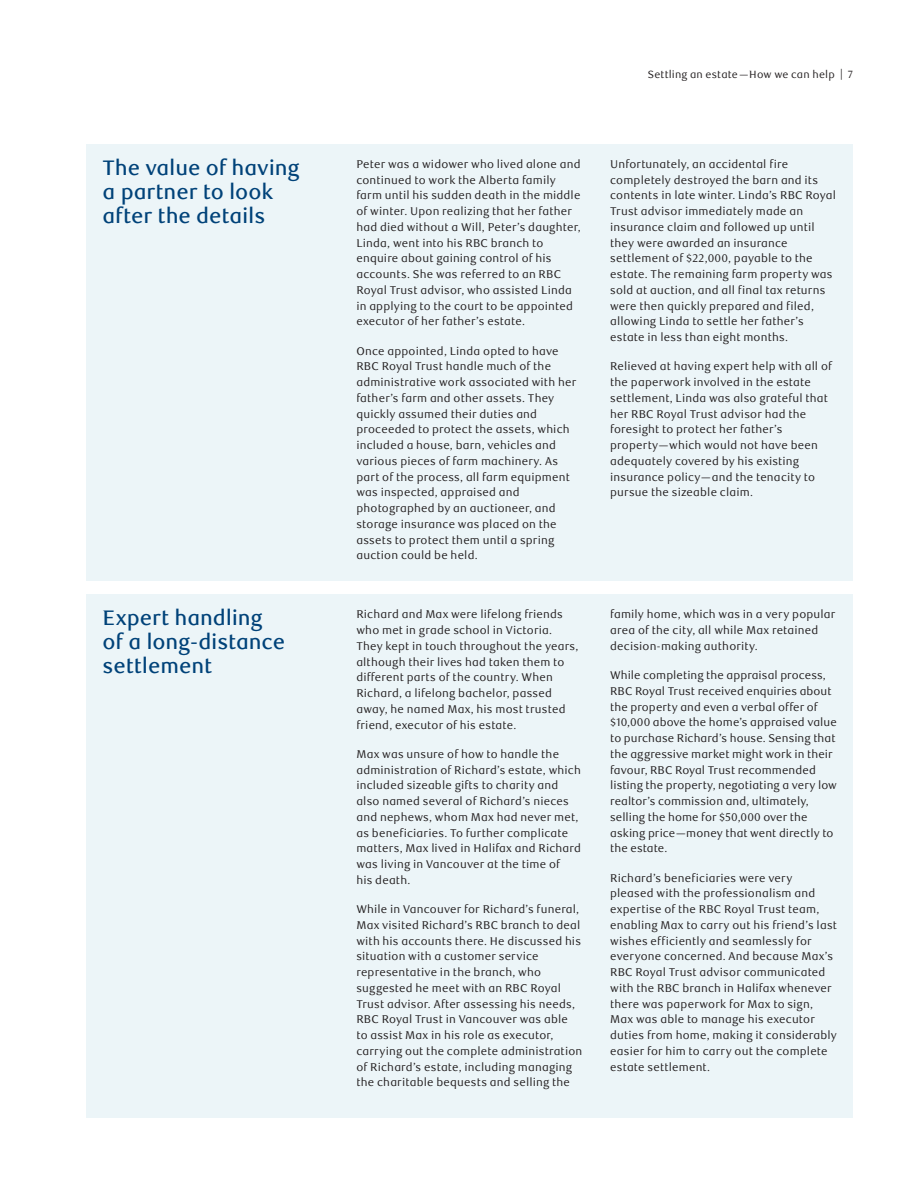
<style>
.page{position:relative;width:918px;height:1188px;background:#fff}
.page>*{position:absolute;margin:0;border:0;box-sizing:border-box;transform-origin:0 0}
._4_-_Intro_Text_Blue{font:500 21px/24px "RBC Text";letter-spacing:-.005em;color:#004279}
._10_-_Copy_in_Blue_B{font:11.25px/15.8px "RBC Text";letter-spacing:.015em;color:#231f20}
.t1{font:10.5px "RBC Text";letter-spacing:.015em;color:#231f20}
</style>
<div class="page">
<div style="left:86px;top:144px;width:767px;height:436px;background:#ecf5f8"></div>
<div style="left:86px;top:594px;width:767px;height:524px;background:#ecf5f8"></div>
<p class="t1" style="left:648px;top:68px;width:207px">Settling an estate—How we can help | 7</p>
<p class="_4_-_Intro_Text_Blue" style="left:103px;top:156px;width:199px">The value of having a partner to look after the details</p>
<p class="_10_-_Copy_in_Blue_B" style="left:356px;top:156px;width:226px">Peter was a widower who lived alone and continued to work the Alberta family farm until his sudden death in the middle of winter. Upon realizing that her father had died without a Will, Peter’s daughter, Linda, went into his RBC branch to enquire about gaining control of his accounts. She was referred to an RBC Royal Trust advisor, who assisted Linda in applying to the court to be appointed executor of her father’s estate.</p>
<p class="_10_-_Copy_in_Blue_B" style="left:356px;top:343px;width:221px">Once appointed, Linda opted to have RBC Royal Trust handle much of the administrative work associated with her father’s farm and other assets. They quickly assumed their duties and proceeded to protect the assets, which included a house, barn, vehicles and various pieces of farm machinery. As part of the process, all farm equipment was inspected, appraised and photographed by an auctioneer, and storage insurance was placed on the assets to protect them until a spring auction could be held.</p>
<p class="_4_-_Intro_Text_Blue" style="left:103px;top:607px;width:184px">Expert handling of a long-distance settlement</p>
<p class="_10_-_Copy_in_Blue_B" style="left:356px;top:607px;width:224px">Richard and Max were lifelong friends who met in grade school in Victoria.<br>They kept in touch throughout the years, although their lives had taken them to different parts of the country. When Richard, a lifelong bachelor, passed away, he named Max, his most trusted friend, executor of his estate.</p>
<p class="_10_-_Copy_in_Blue_B" style="left:356px;top:746px;width:226px">Max was unsure of how to handle the administration of Richard’s estate, which included sizeable gifts to charity and also named several of Richard’s nieces and nephews, whom Max had never met, as beneficiaries. To further complicate matters, Max lived in Halifax and Richard was living in Vancouver at the time of<br>his death.</p>
<p class="_10_-_Copy_in_Blue_B" style="left:356px;top:902px;width:227px">While in Vancouver for Richard’s funeral, Max visited Richard’s RBC branch to deal with his accounts there. He discussed his situation with a customer service representative in the branch, who suggested he meet with an RBC Royal Trust advisor. After assessing his needs, RBC Royal Trust in Vancouver was able<br>to assist Max in his role as executor, carrying out the complete administration of Richard’s estate, including managing the charitable bequests and selling the</p>
<p class="_10_-_Copy_in_Blue_B" style="left:610px;top:156px;width:227px">Unfortunately, an accidental fire completely destroyed the barn and its contents in late winter. Linda’s RBC Royal Trust advisor immediately made an insurance claim and followed up until they were awarded an insurance settlement of $22,000, payable to the estate. The remaining farm property was sold at auction, and all final tax returns were then quickly prepared and filed, allowing Linda to settle her father’s estate in less than eight months.</p>
<p class="_10_-_Copy_in_Blue_B" style="left:610px;top:359px;width:223px">Relieved at having expert help with all of the paperwork involved in the estate settlement, Linda was also grateful that her RBC Royal Trust advisor had the foresight to protect her father’s property—which would not have been adequately covered by his existing insurance policy—and the tenacity to pursue the sizeable claim.</p>
<p class="_10_-_Copy_in_Blue_B" style="left:610px;top:607px;width:227px">family home, which was in a very popular area of the city, all while Max retained decision-making authority.</p>
<p class="_10_-_Copy_in_Blue_B" style="left:610px;top:668px;width:228px">While completing the appraisal process, RBC Royal Trust received enquiries about the property and even a verbal offer of $10,000 above the home’s appraised value to purchase Richard’s house. Sensing that the aggressive market might work in their favour, RBC Royal Trust recommended listing the property, negotiating a very low realtor’s commission and, ultimately, selling the home for $50,000 over the asking price—money that went directly to the estate.</p>
<p class="_10_-_Copy_in_Blue_B" style="left:610px;top:870px;width:228px">Richard’s beneficiaries were very pleased with the professionalism and expertise of the RBC Royal Trust team, enabling Max to carry out his friend’s last wishes efficiently and seamlessly for everyone concerned. And because Max’s RBC Royal Trust advisor communicated with the RBC branch in Halifax whenever there was paperwork for Max to sign, Max was able to manage his executor duties from home, making it considerably easier for him to carry out the complete estate settlement.</p>
</div>
